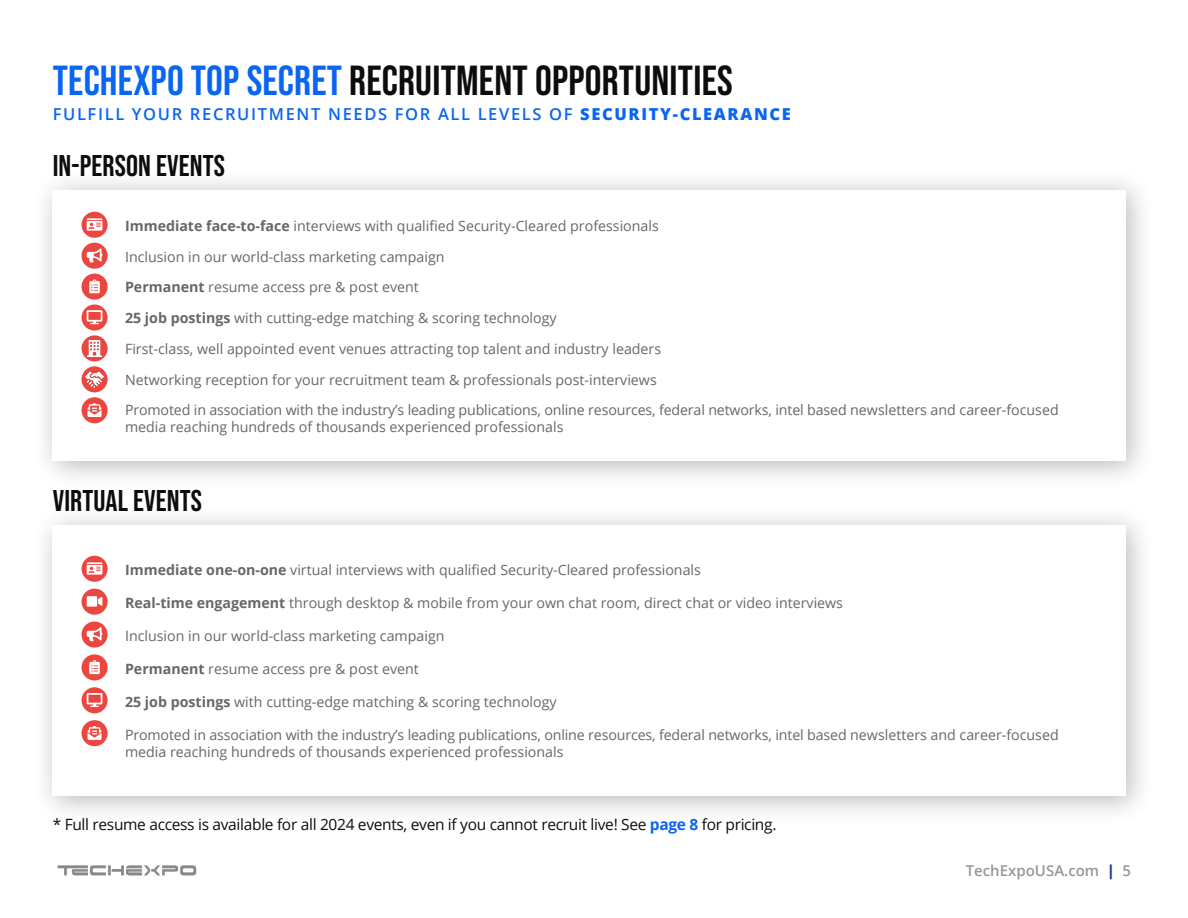
<style>
.page{position:relative;width:1188px;height:918px;background:#fff}
.page>*{position:absolute;margin:0;border:0;box-sizing:border-box;transform-origin:0 0}
.t1{font:42px "Bebas Neue";letter-spacing:.005em;color:#0c0e0e}
.t2{font:30px "Bebas Neue";letter-spacing:.005em;color:#0c0e0e}
.t3{font:600 16.5px "Open Sans";letter-spacing:.1em;color:#0a65f2}
.t4{font:15.45px "Open Sans";letter-spacing:-.02em;color:#0c0e0e}
.t5{font:600 15px "Open Sans";color:#989899}
.t6{font:14.25px/30.8px "Open Sans";color:#666767}
.s1{color:#0a65f2}
.s2{font-weight:800}
.s3{font-weight:700}
.s4{font-weight:700;color:#0a65f2}
.s5{font-weight:800;color:#214389}
</style>
<div class="page">
<div style="left:31px;top:503px;width:1125px;height:323px;background:#000;opacity:.28"></div>
<div style="left:53px;top:525px;width:1073px;height:271px;background:#fff"></div>
<div style="left:82px;top:720px;width:26px;height:26px;background:#ec4641;border-radius:50%"></div>
<svg style="left:88px;top:726px;width:14px;height:14px"></svg>
<svg style="left:82px;top:687px;width:26px;height:26px"></svg>
<svg style="left:87px;top:693px;width:15px;height:14px"></svg>
<div style="left:82px;top:654px;width:26px;height:26px;background:#ec4641;border-radius:50%"></div>
<svg style="left:89px;top:660px;width:11px;height:14px"></svg>
<div style="left:82px;top:622px;width:26px;height:26px;background:#ec4641;border-radius:50%"></div>
<svg style="left:87px;top:627px;width:15px;height:14px"></svg>
<div style="left:82px;top:589px;width:26px;height:26px;background:#ec4641;border-radius:50%"></div>
<svg style="left:87px;top:596px;width:15px;height:11px"></svg>
<div style="left:82px;top:556px;width:26px;height:26px;background:#ec4641;border-radius:50%"></div>
<svg style="left:87px;top:562px;width:15px;height:13px"></svg>
<img style="left:58px;top:865px;width:138px;height:11px">
<div style="left:31px;top:168px;width:1125px;height:322px;background:#000;opacity:.28"></div>
<div style="left:53px;top:190px;width:1073px;height:270px;background:#fff"></div>
<div style="left:82px;top:397px;width:26px;height:26px;background:#ec4641;border-radius:50%"></div>
<svg style="left:88px;top:403px;width:14px;height:14px"></svg>
<svg style="left:82px;top:305px;width:26px;height:26px"></svg>
<svg style="left:87px;top:310px;width:15px;height:14px"></svg>
<div style="left:82px;top:335px;width:26px;height:26px;background:#ec4641;border-radius:50%"></div>
<div style="left:82px;top:366px;width:26px;height:26px;background:#ec4641;border-radius:50%"></div>
<div style="left:82px;top:274px;width:26px;height:26px;background:#ec4641;border-radius:50%"></div>
<svg style="left:89px;top:279px;width:11px;height:14px"></svg>
<div style="left:82px;top:243px;width:26px;height:26px;background:#ec4641;border-radius:50%"></div>
<svg style="left:87px;top:248px;width:15px;height:14px"></svg>
<div style="left:82px;top:212px;width:26px;height:26px;background:#ec4641;border-radius:50%"></div>
<svg style="left:87px;top:218px;width:15px;height:13px"></svg>
<img style="left:86px;top:340px;width:17px;height:17px">
<img style="left:86px;top:371px;width:17px;height:17px">
<h1 class="t1" style="left:53px;top:56px;width:682px"><span class="s1">TECHEXPO TOP SECRET</span> RECRUITMENT OPPORTUNITIES</h1>
<p class="t3" style="left:53px;top:103px;width:740px">FULFILL YOUR RECRUITMENT NEEDS FOR ALL LEVELS OF <span class="s2">SECURITY-CLEARANCE</span></p>
<h2 class="t2" style="left:53px;top:149px;width:174px">IN-PERSON EVENTS</h2>
<p class="t6" style="left:125px;top:210px;width:935px"><span class="s3">Immediate face-to-face</span> interviews with qualified Security-Cleared professionals<br>Inclusion in our world-class marketing campaign<br><span class="s3">Permanent</span> resume access pre &amp; post event<br><span class="s3">25 job postings</span> with cutting-edge matching &amp; scoring technology<br>First-class, well appointed event venues attracting top talent and industry leaders<br>Networking reception for your recruitment team &amp; professionals post-interviews<br>Promoted in association with the industry’s leading publications, online resources, federal networks, intel based newsletters and career-focused</p>
<p class="t6" style="left:125px;top:412px;width:440px">media reaching hundreds of thousands experienced professionals</p>
<h2 class="t2" style="left:53px;top:484px;width:151px">VIRTUAL EVENTS</h2>
<p class="t6" style="left:125px;top:554px;width:577px"><span class="s3">Immediate one-on-one</span> virtual interviews with qualified Security-Cleared professionals</p>
<p class="t6" style="left:125px;top:587px;width:719px"><span class="s3">Real-time engagement</span> through desktop &amp; mobile from your own chat room, direct chat or video interviews</p>
<p class="t6" style="left:125px;top:620px;width:321px">Inclusion in our world-class marketing campaign</p>
<p class="t6" style="left:125px;top:653px;width:295px"><span class="s3">Permanent</span> resume access pre &amp; post event</p>
<p class="t6" style="left:125px;top:686px;width:433px"><span class="s3">25 job postings</span> with cutting-edge matching &amp; scoring technology</p>
<p class="t6" style="left:125px;top:726px;width:935px;line-height:17.1px">Promoted in association with the industry’s leading publications, online resources, federal networks, intel based newsletters and career-focused media reaching hundreds of thousands experienced professionals</p>
<p class="t4" style="left:53px;top:814px;width:725px">* Full resume access is available for all 2024 events, even if you cannot recruit live! See <span class="s4">page 8</span> for pricing.</p>
<p class="t5" style="left:966px;top:860px;width:167px">TechExpoUSA.com <span class="s5">|</span> 5</p>
</div>
